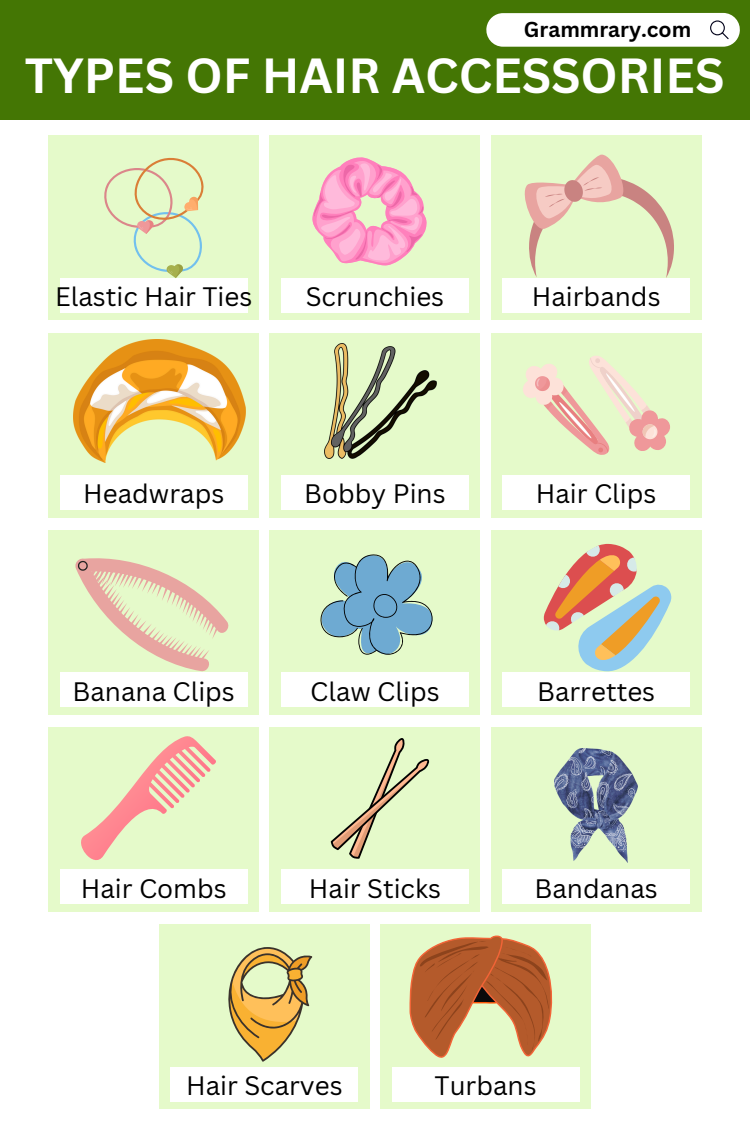
<style>
.page{position:relative;width:750px;height:1125px;background:#fff}
.page>*{position:absolute;margin:0;border:0;box-sizing:border-box;transform-origin:0 0}
.t1{font:700 48px "Canva Sans";color:#fff}
.t2{font:26px "Canva Sans";color:#000}
.t3{font:700 21px "Canva Sans";color:#000}
</style>
<div class="page">
<div style="left:49px;top:136px;width:210px;height:184px;background:#e5faca"></div>
<div style="left:60px;top:278px;width:187px;height:35px;background:#fff"></div>
<div style="left:270px;top:136px;width:210px;height:184px;background:#e5faca"></div>
<div style="left:281px;top:278px;width:188px;height:35px;background:#fff"></div>
<div style="left:491px;top:136px;width:210px;height:184px;background:#e5faca"></div>
<div style="left:503px;top:278px;width:187px;height:35px;background:#fff"></div>
<div style="left:49px;top:333px;width:210px;height:184px;background:#e5faca"></div>
<div style="left:60px;top:475px;width:187px;height:35px;background:#fff"></div>
<div style="left:270px;top:333px;width:210px;height:184px;background:#e5faca"></div>
<div style="left:281px;top:475px;width:188px;height:35px;background:#fff"></div>
<div style="left:491px;top:333px;width:210px;height:184px;background:#e5faca"></div>
<div style="left:503px;top:475px;width:187px;height:35px;background:#fff"></div>
<div style="left:49px;top:530px;width:210px;height:185px;background:#e5faca"></div>
<div style="left:60px;top:672px;width:187px;height:35px;background:#fff"></div>
<div style="left:270px;top:530px;width:210px;height:185px;background:#e5faca"></div>
<div style="left:281px;top:672px;width:188px;height:35px;background:#fff"></div>
<div style="left:491px;top:530px;width:210px;height:185px;background:#e5faca"></div>
<div style="left:503px;top:672px;width:187px;height:35px;background:#fff"></div>
<div style="left:49px;top:727px;width:210px;height:185px;background:#e5faca"></div>
<div style="left:60px;top:870px;width:187px;height:34px;background:#fff"></div>
<div style="left:270px;top:727px;width:210px;height:185px;background:#e5faca"></div>
<div style="left:281px;top:870px;width:188px;height:34px;background:#fff"></div>
<div style="left:491px;top:727px;width:210px;height:185px;background:#e5faca"></div>
<div style="left:503px;top:870px;width:187px;height:34px;background:#fff"></div>
<div style="left:159px;top:925px;width:210px;height:184px;background:#e5faca"></div>
<div style="left:171px;top:1067px;width:187px;height:34px;background:#fff"></div>
<div style="left:380px;top:925px;width:211px;height:184px;background:#e5faca"></div>
<div style="left:392px;top:1067px;width:187px;height:34px;background:#fff"></div>
<div style="left:0;top:0;width:750px;height:119px;background:#447604"></div>
<svg style="left:486px;top:13px;width:254px;height:34px;background:#f5f7f3"></svg>
<svg style="left:104px;top:157px;width:100px;height:121px"></svg>
<svg style="left:312px;top:157px;width:114px;height:108px"></svg>
<svg style="left:524px;top:154px;width:150px;height:124px"></svg>
<img style="left:73px;top:339px;width:173px;height:123px">
<img style="left:325px;top:344px;width:111px;height:114px">
<svg style="left:523px;top:356px;width:147px;height:99px"></svg>
<svg style="left:75px;top:558px;width:154px;height:114px"></svg>
<svg style="left:320px;top:554px;width:113px;height:101px"></svg>
<svg style="left:544px;top:544px;width:127px;height:128px"></svg>
<svg style="left:73px;top:736px;width:144px;height:134px"></svg>
<img style="left:555px;top:748px;width:82px;height:114px">
<svg style="left:228px;top:947px;width:84px;height:115px"></svg>
<svg style="left:409px;top:935px;width:144px;height:123px"></svg>
<svg style="left:331px;top:738px;width:99px;height:121px"></svg>
<h2 class="t3" style="left:524px;top:14px;width:169px">Grammrary.com</h2>
<p class="t1" style="left:25px;top:42px;width:701px">TYPES OF HAIR ACCESSORIES</p>
<p class="t2" style="left:55px;top:278px;width:199px">Elastic Hair Ties</p>
<h2 class="t2" style="left:306px;top:278px;width:140px">Scrunchies</h2>
<p class="t2" style="left:532px;top:278px;width:130px">Hairbands</p>
<h2 class="t2" style="left:83px;top:476px;width:143px">Headwraps</h2>
<p class="t2" style="left:304px;top:476px;width:143px">Bobby Pins</p>
<h2 class="t2" style="left:536px;top:476px;width:122px">Hair Clips</h2>
<p class="t2" style="left:73px;top:673px;width:164px">Banana Clips</p>
<h2 class="t2" style="left:310px;top:673px;width:131px">Claw Clips</h2>
<p class="t2" style="left:537px;top:673px;width:120px">Barrettes</p>
<h2 class="t2" style="left:81px;top:870px;width:148px">Hair Combs</h2>
<p class="t2" style="left:309px;top:870px;width:134px">Hair Sticks</p>
<h2 class="t2" style="left:535px;top:870px;width:125px">Bandanas</h2>
<p class="t2" style="left:186px;top:1067px;width:158px">Hair Scarves</p>
<h2 class="t2" style="left:435px;top:1067px;width:104px">Turbans</h2>
</div>
